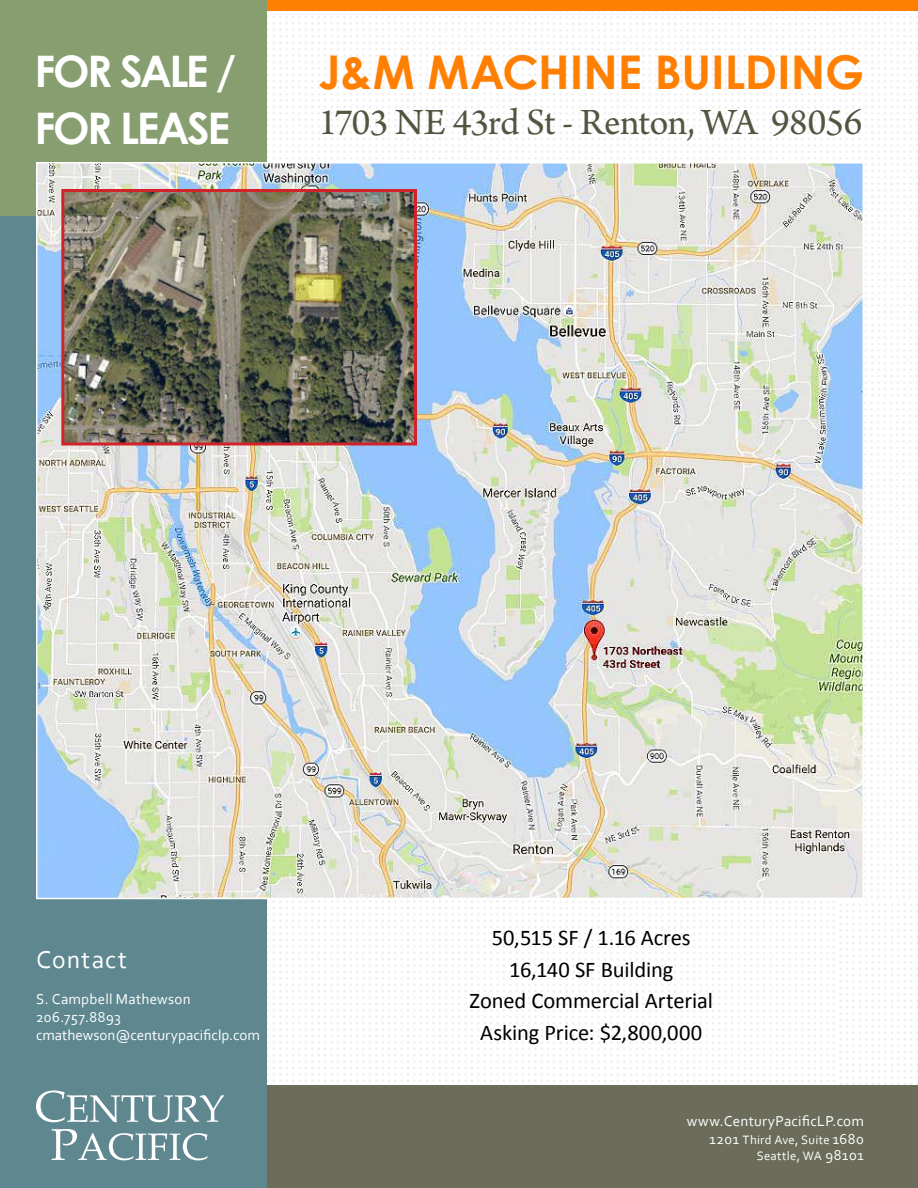
<style>
.page{position:relative;width:918px;height:1188px;background:#fff}
.page>*{position:absolute;margin:0;border:0;box-sizing:border-box;transform-origin:0 0}
.t1{font:700 46.5px "Century Gothic";letter-spacing:.005em;color:#ff7f02}
.t2{font:700 43.5px/57px "Century Gothic";letter-spacing:-.055em;color:#fff}
.t3{font:39px "Arno Pro";letter-spacing:-.02em;color:#545441}
.t4{font:25.5px "Corbel";letter-spacing:.05em;color:#fff}
.t5{font:22.5px/31.5px "Calibri";letter-spacing:-.005em;color:#000;text-align:center}
.t6{font:15px/18px "Corbel";letter-spacing:.01em;color:#fff}
.t7{font:12.75px/16.5px "Corbel";letter-spacing:.02em;color:#fff;text-align:right}
.s1{font-size:15px}
</style>
<div class="page">
<img style="left:267px;top:11px;width:651px;height:1074px">
<div style="left:0;top:1086px;width:918px;height:102px;background:#6c6c5b"></div>
<div style="left:0;top:216px;width:267px;height:972px;background:#5e878f"></div>
<svg style="left:36px;top:1091px;width:188px;height:31px"></svg>
<svg style="left:52px;top:1129px;width:156px;height:31px"></svg>
<div style="left:267px;top:0;width:651px;height:11px;background:#ff7f02"></div>
<div style="left:0;top:0;width:267px;height:216px;background:#879e70"></div>
<img style="left:39px;top:165px;width:822px;height:731px">
<img style="left:65px;top:193px;width:348px;height:249px">
<div style="left:61px;top:189px;width:356px;height:257px;border:3px solid #d2232a"></div>
<h2 class="t2" style="left:34px;top:40px;width:203px">FOR SALE /<br>FOR LEASE</h2>
<h1 class="t1" style="left:319px;top:37px;width:547px">J&amp;M MACHINE BUILDING</h1>
<h3 class="t3" style="left:319px;top:100px;width:545px">1703 NE 43rd St - Renton, WA 98056</h3>
<h3 class="t4" style="left:36px;top:944px;width:93px">Contact</h3>
<p class="t6" style="left:36px;top:990px;width:226px">S. Campbell Mathewson<br>206.757.8893 cmathewson@centurypacificlp.com</p>
<h3 class="t5" style="left:470px;top:922px;width:245px">50,515 SF / 1.16 Acres<br>16,140 SF Building<br>Zoned Commercial Arterial<br>Asking Price: $2,800,000</h3>
<p class="t6" style="left:687px;top:1111px;width:179px">www.CenturyPacificLP.com</p>
<p class="t7" style="left:709px;top:1131px;width:156px"><span class="s1">1201</span> Third Ave, Suite <span class="s1">1680<br></span>Seattle, WA <span class="s1">98101</span></p>
</div>
